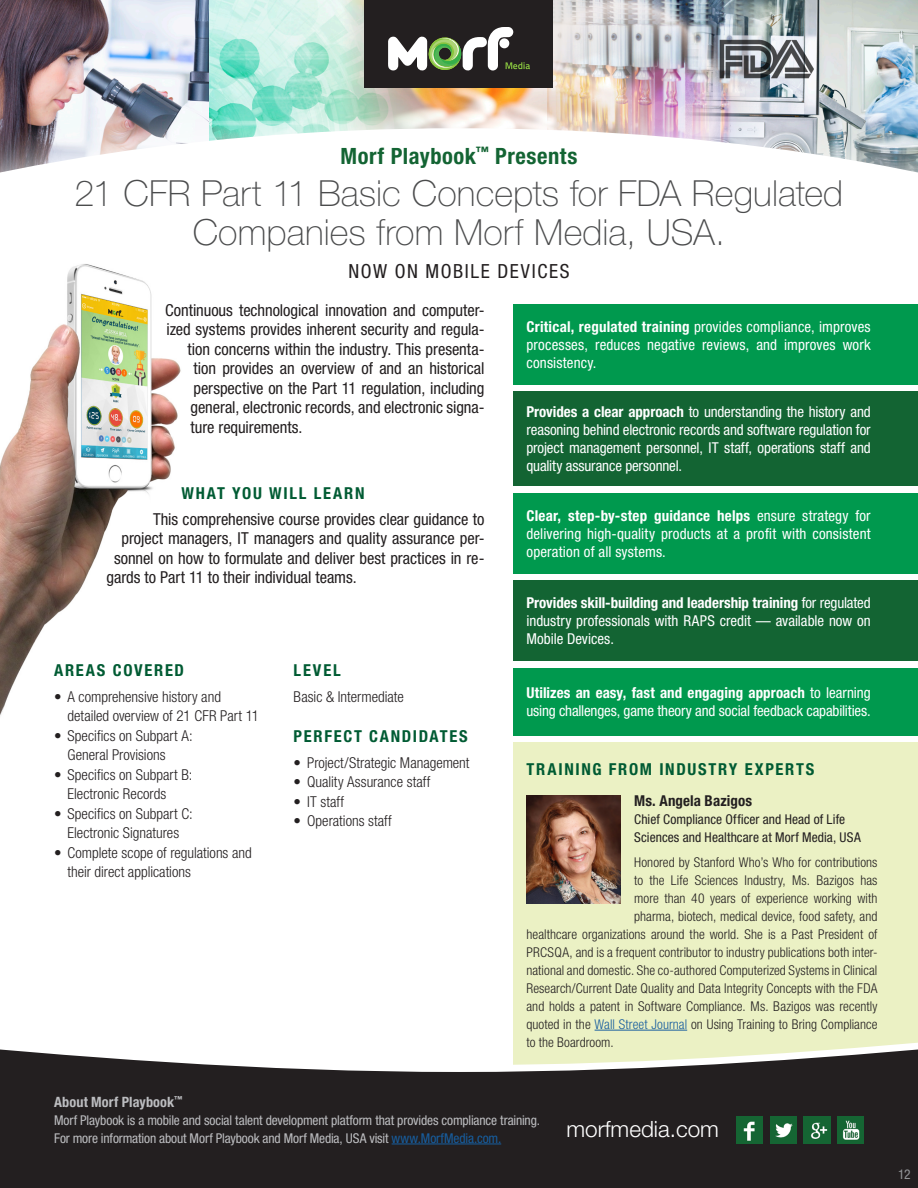
<style>
.page{position:relative;width:918px;height:1188px;background:#fff}
.page>*{position:absolute;margin:0;border:0;box-sizing:border-box;transform-origin:0 0}
.Headline{font:100 36px/39px "Helvetica Neue LT Std";letter-spacing:.005em;color:#4b4c4d;text-align:center}
.Series_Title{font:700 condensed 22.5px "Helvetica Neue LT Std";letter-spacing:.025em;color:#136433}
.t1{font:300 22.5px "Helvetica Neue";color:#fff}
.on_mobile_devices{font:condensed 19.5px "Helvetica Neue LT Std";letter-spacing:.08em;color:#231f20}
.Body{font:condensed 16.5px "Helvetica Neue LT Std";letter-spacing:-.005em;color:#231f20}
.subhead{font:700 condensed 16.5px "Helvetica Neue LT Std";letter-spacing:.105em;color:#005b33}
.Quotes{font:condensed 15px/18px "Helvetica Neue LT Std";color:#fff;text-align:justify}
.Body-2{font:300 condensed 15px/19.5px "Helvetica Neue LT Std";color:#231f20}
.Body-3{font:700 condensed 15px "Helvetica Neue LT Std";letter-spacing:.005em;color:#231f20}
.Body-4{font:700 condensed 14.25px "Helvetica Neue LT Std";letter-spacing:.01em;color:#bcbdc0}
.Body-5{font:300 condensed 13.5px "Helvetica Neue LT Std";letter-spacing:.005em;color:#231f20}
.Body-6{font:condensed 13.5px/18px "Helvetica Neue LT Std";letter-spacing:-.01em;color:#bcbdc0}
.Body-7{font:condensed 13.5px/18px "Helvetica Neue LT Std";letter-spacing:.005em;color:#231f20}
.t2{font:condensed 13.5px "Helvetica Neue LT Std";color:#939598}
.s1{font-weight:700}
.s2{color:#175d9e}
</style>
<div class="page">
<img style="left:822px;top:0;width:96px;height:78px">
<img style="left:670px;top:0;width:152px;height:78px">
<img style="left:554px;top:0;width:116px;height:78px">
<img style="left:0;top:0;width:210px;height:78px">
<img style="left:708px;top:32px;width:114px;height:46px">
<img style="left:210px;top:0;width:154px;height:78px">
<img style="left:0;top:78px;width:918px;height:50px">
<svg style="left:0;top:128px;width:918px;height:264px"></svg>
<div style="left:364px;top:0;width:190px;height:88px;background:#231f20"></div>
<svg style="left:388px;top:27px;width:142px;height:44px"></svg>
<img style="left:0;top:243px;width:181px;height:473px">
<div style="left:513px;top:304px;width:405px;height:81px;background:#00994e"></div>
<div style="left:513px;top:392px;width:405px;height:94px;background:#136433"></div>
<div style="left:513px;top:493px;width:405px;height:81px;background:#00994e"></div>
<div style="left:513px;top:580px;width:405px;height:82px;background:#136433"></div>
<div style="left:513px;top:668px;width:405px;height:68px;background:#00994e"></div>
<div style="left:513px;top:742px;width:405px;height:373px;background:#ebf1c4"></div>
<svg style="left:0;top:1029px;width:918px;height:159px"></svg>
<div style="left:557px;top:1117px;width:173px;height:27px;background:#231f20"></div>
<img style="left:838px;top:1117px;width:26px;height:26px">
<img style="left:804px;top:1117px;width:27px;height:27px">
<img style="left:770px;top:1117px;width:26px;height:26px">
<img style="left:736px;top:1117px;width:27px;height:26px">
<img style="left:526px;top:796px;width:95px;height:108px">
<hr style="left:392px;top:1144px;width:109px;height:1px;background:#175d9e">
<p class="Series_Title" style="left:341px;top:142px;width:238px">Morf Playbook<sup>™</sup> Presents</p>
<p class="Headline" style="left:75px;top:173px;width:770px">21 CFR Part 11 Basic Concepts for FDA Regulated<br>Companies from Morf Media, USA.</p>
<p class="on_mobile_devices" style="left:348px;top:259px;width:223px">NOW ON MOBILE DEVICES</p>
<p class="Body" style="left:165px;top:300px;width:321px">Continuous technological innovation and computer-</p>
<p class="Body" style="left:166px;top:320px;width:320px">ized systems provides inherent security and regula-</p>
<p class="Body" style="left:188px;top:339px;width:299px">tion concerns within the industry. This presenta-</p>
<p class="Body" style="left:194px;top:359px;width:292px">tion provides an overview of and an historical</p>
<p class="Body" style="left:194px;top:378px;width:292px">perspective on the Part 11 regulation, including</p>
<p class="Body" style="left:190px;top:398px;width:296px">general, electronic records, and electronic signa-</p>
<p class="Body" style="left:190px;top:417px;width:114px">ture requirements.</p>
<p class="subhead" style="left:182px;top:483px;width:185px">WHAT YOU WILL LEARN</p>
<p class="Body" style="left:153px;top:509px;width:333px">This comprehensive course provides clear guidance to</p>
<p class="Body" style="left:122px;top:529px;width:365px">project managers, IT managers and quality assurance per-</p>
<p class="Body" style="left:114px;top:548px;width:372px">sonnel on how to formulate and deliver best practices in re-</p>
<p class="Body" style="left:106px;top:568px;width:252px">gards to Part 11 to their individual teams.</p>
<p class="subhead" style="left:54px;top:660px;width:132px">AREAS COVERED</p>
<p class="Body-2" style="left:68px;top:687px;width:193px;text-indent:-14px">• A comprehensive history and detailed overview of 21 CFR Part 11</p>
<p class="Body-2" style="left:68px;top:726px;width:127px;text-indent:-14px">• Specifics on Subpart A:<br>General Provisions</p>
<p class="Body-2" style="left:68px;top:765px;width:126px;text-indent:-14px">• Specifics on Subpart B:<br>Electronic Records</p>
<p class="Body-2" style="left:54px;top:804px;width:140px;text-align:center">• Specifics on Subpart C:<br>Electronic Signatures</p>
<p class="Body-2" style="left:68px;top:843px;width:186px;text-indent:-14px">• Complete scope of regulations and their direct applications</p>
<p class="subhead" style="left:294px;top:660px;width:49px">LEVEL</p>
<p class="Body-2" style="left:294px;top:687px;width:112px">Basic &amp; Intermediate</p>
<p class="subhead" style="left:294px;top:726px;width:176px">PERFECT CANDIDATES</p>
<p class="Body-2" style="left:294px;top:753px;width:177px">• Project/Strategic Management</p>
<p class="Body-2" style="left:294px;top:772px;width:138px">• Quality Assurance staff</p>
<p class="Body-2" style="left:294px;top:792px;width:52px">• IT staff</p>
<p class="Body-2" style="left:294px;top:811px;width:100px">• Operations staff</p>
<p class="Quotes" style="left:526px;top:317px;width:346px"><span class="s1">Critical, regulated training</span> provides compliance, improves processes, reduces negative reviews, and improves work consistency.</p>
<p class="Quotes" style="left:526px;top:403px;width:346px"><span class="s1">Provides a clear approach</span> to understanding the history and reasoning behind electronic records and software regulation for project management personnel, IT staff, operations staff and quality assurance personnel.</p>
<p class="Quotes" style="left:526px;top:506px;width:346px"><span class="s1">Clear, step-by-step guidance helps</span> ensure strategy for delivering high-quality products at a profit with consistent operation of all systems.</p>
<p class="Quotes" style="left:526px;top:594px;width:346px"><span class="s1">Provides skill-building and leadership training</span> for regulated industry professionals with RAPS credit — available now on Mobile Devices.</p>
<p class="Quotes" style="left:526px;top:684px;width:346px"><span class="s1">Utilizes an easy, fast and engaging approach</span> to learning using challenges, game theory and social feedback capabilities.</p>
<p class="subhead" style="left:526px;top:759px;width:290px">TRAINING FROM INDUSTRY EXPERTS</p>
<p class="Body-3" style="left:634px;top:792px;width:119px">Ms. Angela Bazigos</p>
<p class="Body-7" style="left:634px;top:810px;width:228px">Chief Compliance Officer and Head of Life<br>Sciences and Healthcare at Morf Media, USA</p>
<p class="Body-5" style="left:634px;top:854px;width:245px">Honored by Stanford Who’s Who for contributions</p>
<p class="Body-5" style="left:634px;top:872px;width:245px">to the Life Sciences Industry, Ms. Bazigos has</p>
<p class="Body-5" style="left:634px;top:890px;width:245px">more than 40 years of experience working with</p>
<p class="Body-5" style="left:634px;top:908px;width:245px">pharma, biotech, medical device, food safety, and</p>
<p class="Body-5" style="left:526px;top:926px;width:352px">healthcare organizations around the world. She is a Past President of</p>
<p class="Body-5" style="left:526px;top:944px;width:353px">PRCSQA, and is a frequent contributor to industry publications both inter-</p>
<p class="Body-5" style="left:526px;top:962px;width:352px">national and domestic. She co-authored Computerized Systems in Clinical</p>
<p class="Body-5" style="left:526px;top:980px;width:352px">Research/Current Date Quality and Data Integrity Concepts with the FDA</p>
<p class="Body-5" style="left:526px;top:998px;width:352px">and holds a patent in Software Compliance. Ms. Bazigos was recently</p>
<p class="Body-5" style="left:526px;top:1016px;width:353px">quoted in the <span class="s2">Wall Street Journal</span> on Using Training to Bring Compliance</p>
<p class="Body-5" style="left:526px;top:1034px;width:89px">to the Boardroom.</p>
<p class="Body-4" style="left:54px;top:1093px;width:130px">About Morf Playbook<sup>™</sup></p>
<p class="Body-6" style="left:54px;top:1111px;width:488px">Morf Playbook is a mobile and social talent development platform that provides compliance training.<br>For more information about Morf Playbook and Morf Media, USA visit <span class="s2">www.MorfMedia.com.</span></p>
<p class="t1" style="left:566px;top:1115px;width:154px">morfmedia.com</p>
<p class="t2" style="left:898px;top:1167px;width:14px">12</p>
</div>
